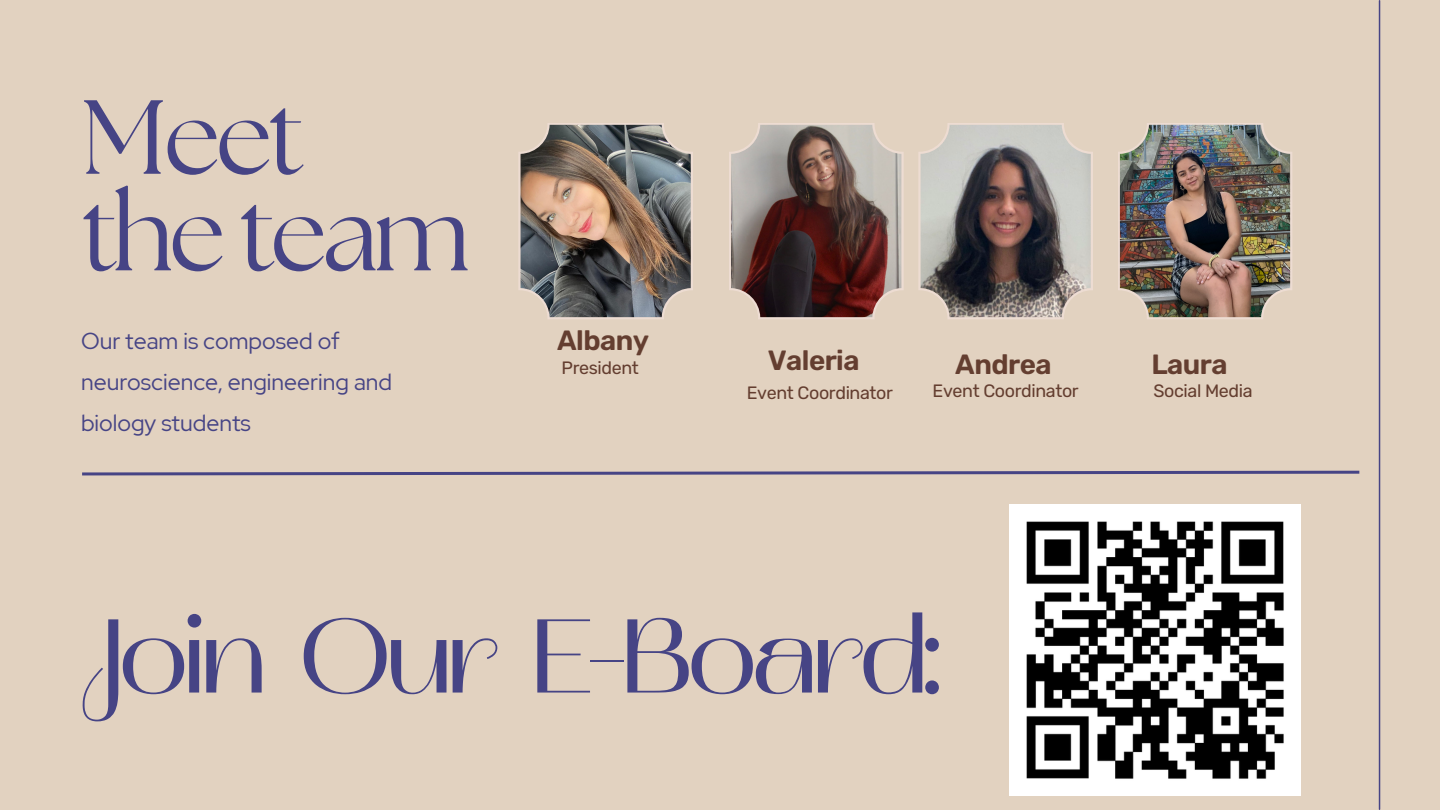
<style>
.page{position:relative;width:1440px;height:810px;background:#e2d2c0}
.page>*{position:absolute;margin:0;border:0;box-sizing:border-box;transform-origin:0 0}
.t1{font:300 105px "Mak";letter-spacing:-.04em;color:#464485}
.t2{font:105px/96.6px "The Seasons";letter-spacing:-.04em;color:#464485}
.t3{font:600 27.8px "Rubik";letter-spacing:-.02em;color:#643e30}
.t4{font:23.1px/41.2px "Red Hat Display";color:#464485}
.t5{font:17.9px "Rubik";letter-spacing:-.02em;color:#643e30}
</style>
<div class="page">
<hr style="left:1379px;top:1px;width:1px;height:808px;background:#464485">
<img style="left:518px;top:123px;width:175px;height:196px">
<svg style="left:729px;top:123px;width:175px;height:196px;background:#7d6661"></svg>
<img style="left:1118px;top:123px;width:174px;height:196px">
<svg style="left:918px;top:123px;width:175px;height:196px;background:#908884"></svg>
<svg style="left:82px;top:470px;width:1278px;height:6px"></svg>
<img style="left:1010px;top:505px;width:291px;height:291px">
<h1 class="t2" style="left:81px;top:96px;width:390px">Meet the team</h1>
<p class="t4" style="left:81px;top:320px;width:313px">Our team is composed of neuroscience, engineering and biology students</p>
<p class="t3" style="left:557px;top:324px;width:93px">Albany</p>
<p class="t5" style="left:562px;top:357px;width:79px">President</p>
<p class="t3" style="left:768px;top:344px;width:93px">Valeria</p>
<p class="t5" style="left:747px;top:383px;width:148px">Event Coordinator</p>
<p class="t3" style="left:955px;top:348px;width:98px">Andrea</p>
<p class="t5" style="left:933px;top:381px;width:148px">Event Coordinator</p>
<h1 class="t1" style="left:82px;top:612px;width:860px">Join Our E-Board:</h1>
<p class="t3" style="left:1151px;top:348px;width:78px">Laura</p>
<p class="t5" style="left:1153px;top:381px;width:101px">Social Media</p>
</div>
